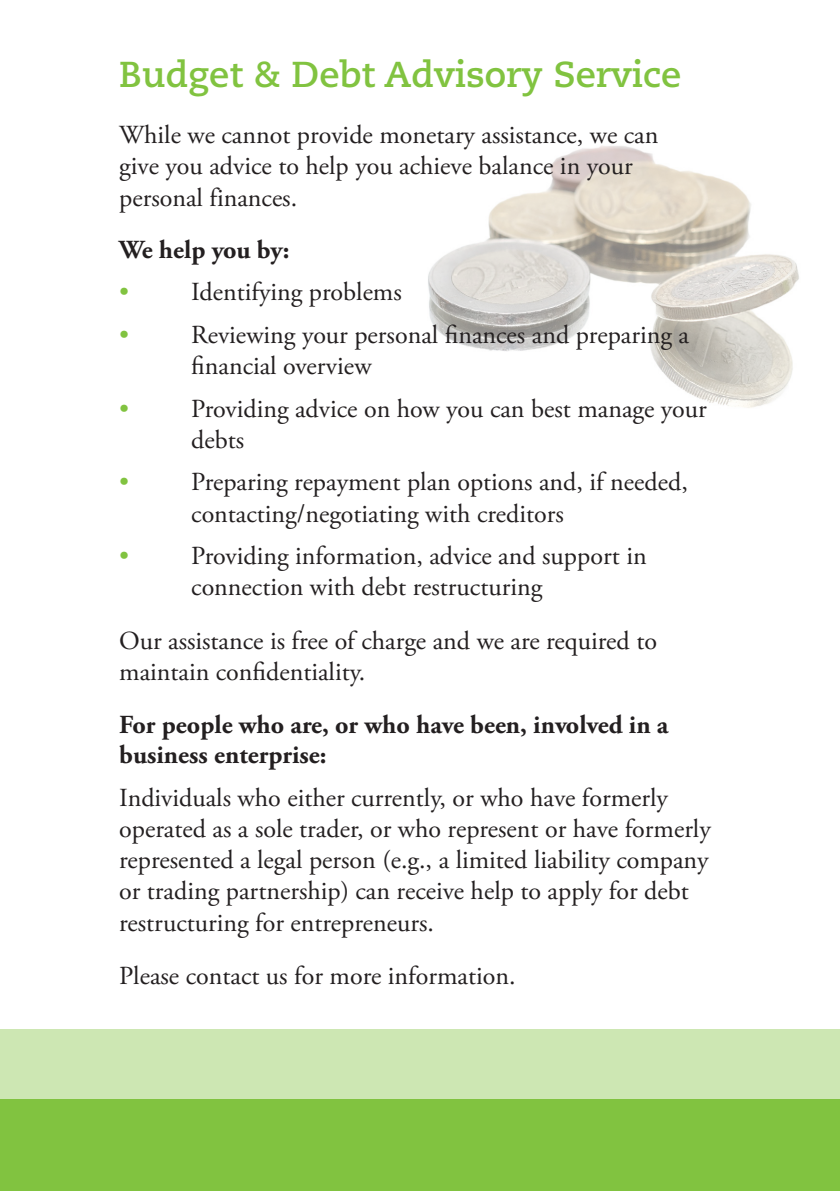
<style>
.page{position:relative;width:840px;height:1191px;background:#fff}
.page>*{position:absolute;margin:0;border:0;box-sizing:border-box;transform-origin:0 0}
.t1{font:700 36px "Caecilia LT Std";color:#81c340}
.t2{font:26px/31.2px "Adobe Garamond Pro";color:#231f20}
.t3{font:700 26px/30px "Adobe Garamond Pro";color:#231f20}
.s1{color:#81c340}
</style>
<div class="page">
<img style="left:428px;top:146px;width:371px;height:262px">
<div style="left:0;top:1029px;width:839px;height:162px;background:#cde7b3"></div>
<div style="left:0;top:1099px;width:839px;height:92px;background:#81c340"></div>
<p class="t1" style="left:119px;top:54px;width:563px">Budget &amp; Debt Advisory Service</p>
<p class="t2" style="left:119px;top:120px;width:540px">While we cannot provide monetary assistance, we can give you advice to help you achieve balance in your personal finances.</p>
<p class="t3" style="left:119px;top:235px;width:172px">We help you by:</p>
<p class="t2" style="left:119px;top:277px;width:284px"><span class="s1">•</span> Identifying problems</p>
<p class="t2" style="left:191px;top:320px;width:499px;text-indent:-72px"><span class="s1">•</span> Reviewing your personal finances and preparing a financial overview</p>
<p class="t2" style="left:191px;top:394px;width:517px;text-indent:-72px"><span class="s1">•</span> Providing advice on how you can best manage your debts</p>
<p class="t2" style="left:191px;top:467px;width:498px;text-indent:-72px"><span class="s1">•</span> Preparing repayment plan options and, if needed, contacting/negotiating with creditors</p>
<p class="t2" style="left:119px;top:541px;width:528px"><span class="s1">•</span> Providing information, advice and support in</p>
<p class="t2" style="left:191px;top:572px;width:352px">connection with debt restructuring</p>
<p class="t2" style="left:119px;top:626px;width:539px">Our assistance is free of charge and we are required to</p>
<p class="t2" style="left:119px;top:657px;width:247px">maintain confidentiality.</p>
<p class="t3" style="left:119px;top:710px;width:550px">For people who are, or who have been, involved in a business enterprise:</p>
<p class="t2" style="left:119px;top:782px;width:592px">Individuals who either currently, or who have formerly operated as a sole trader, or who represent or have formerly represented a legal person (e.g., a limited liability company or trading partnership) can receive help to apply for debt restructuring for entrepreneurs.</p>
<p class="t2" style="left:119px;top:961px;width:397px">Please contact us for more information.</p>
</div>
